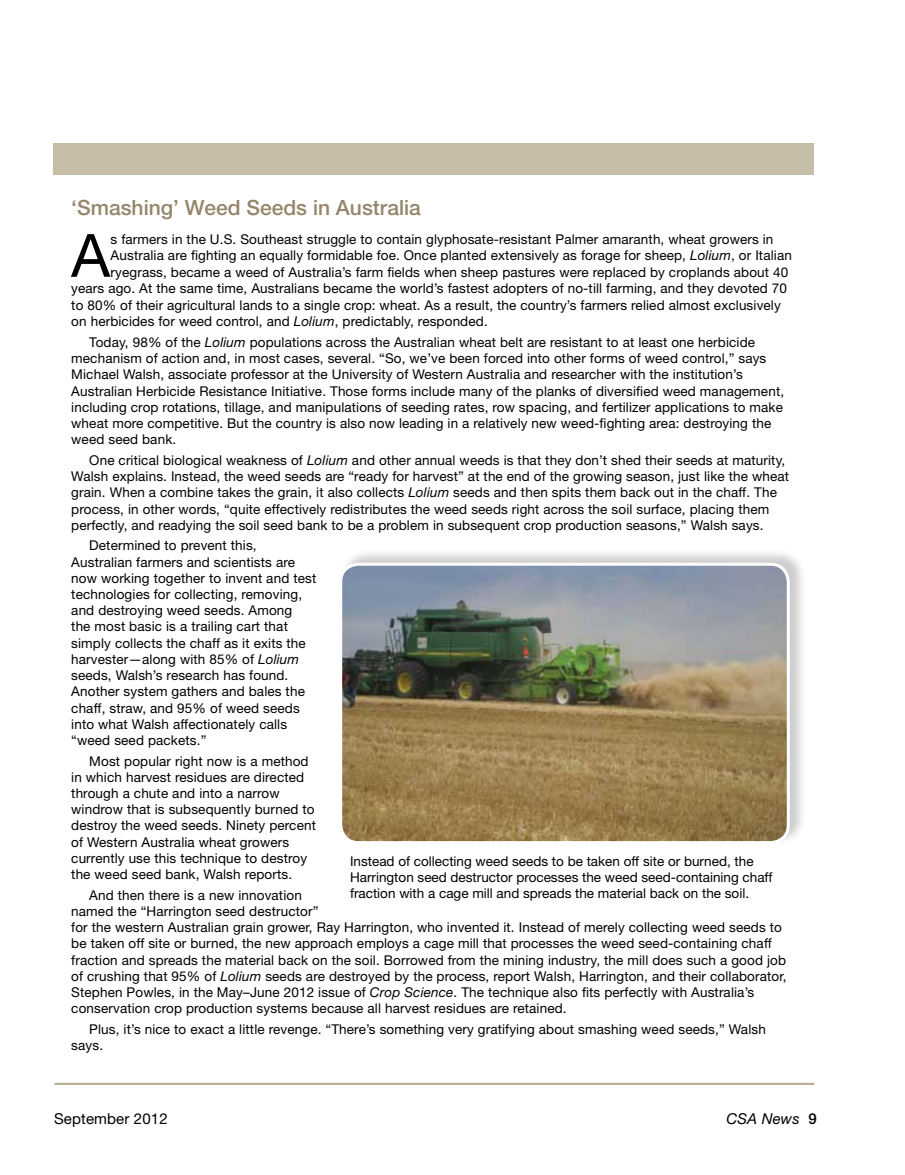
<style>
.page{position:relative;width:905px;height:1175px;background:#fff}
.page>*{position:absolute;margin:0;border:0;box-sizing:border-box;transform-origin:0 0}
.t1{font:59.7px "Helvetica Neue LT Std";color:#000}
.t2{font:500 21px "Helvetica Neue LT Std";color:#93866b}
.t3{font:15px "Helvetica Neue LT Std";letter-spacing:.01em;color:#000}
.t4{font:italic 15px "Helvetica Neue LT Std";letter-spacing:.01em;color:#000}
.t5{font:13.5px/16.2px "Helvetica Neue LT Std";letter-spacing:.01em;color:#000}
.s1{font-style:italic}
.s2{font-weight:500;font-style:normal}
</style>
<div class="page">
<div style="left:53px;top:143px;width:761px;height:32px;background:#c6bda8"></div>
<hr style="left:55px;top:1082px;width:759px;height:3px;background:#bbb199">
<div style="left:339px;top:548px;width:467px;height:298px;background:#000;opacity:.2"></div>
<img style="left:341px;top:564px;width:447px;height:278px">
<div style="left:339px;top:563px;width:450px;height:281px;border:3px solid #fff;border-radius:18px"></div>
<h2 class="t2" style="left:71px;top:195px;width:351px">‘Smashing’ Weed Seeds in Australia</h2>
<h1 class="t1" style="left:71px;top:220px;width:40px">A</h1>
<p class="t5" style="left:111px;top:231px;width:664px">s farmers in the U.S. Southeast struggle to contain glyphosate-resistant Palmer amaranth, wheat growers in</p>
<p class="t5" style="left:111px;top:247px;width:682px">Australia are fighting an equally formidable foe. Once planted extensively as forage for sheep, <span class="s1">Lolium</span>, or Italian</p>
<p class="t5" style="left:111px;top:264px;width:679px">ryegrass, became a weed of Australia’s farm fields when sheep pastures were replaced by croplands about 40</p>
<p class="t5" style="left:71px;top:280px;width:717px">years ago. At the same time, Australians became the world’s fastest adopters of no-till farming, and they devoted 70</p>
<p class="t5" style="left:71px;top:297px;width:711px">to 80% of their agricultural lands to a single crop: wheat. As a result, the country’s farmers relied almost exclusively</p>
<p class="t5" style="left:71px;top:313px;width:418px">on herbicides for weed control, and <span class="s1">Lolium</span>, predictably, responded.</p>
<p class="t5" style="left:71px;top:334px;width:714px;text-indent:18px">Today, 98% of the <span class="s1">Lolium</span> populations across the Australian wheat belt are resistant to at least one herbicide mechanism of action and, in most cases, several. “So, we’ve been forced into other forms of weed control,” says Michael Walsh, associate professor at the University of Western Australia and researcher with the institution’s Australian Herbicide Resistance Initiative. Those forms include many of the planks of diversified weed management, including crop rotations, tillage, and manipulations of seeding rates, row spacing, and fertilizer applications to make wheat more competitive. But the country is also now leading in a relatively new weed-fighting area: destroying the weed seed bank.</p>
<p class="t5" style="left:71px;top:452px;width:719px;text-indent:18px">One critical biological weakness of <span class="s1">Lolium</span> and other annual weeds is that they don’t shed their seeds at maturity, Walsh explains. Instead, the weed seeds are “ready for harvest” at the end of the growing season, just like the wheat grain. When a combine takes the grain, it also collects <span class="s1">Lolium</span> seeds and then spits them back out in the chaff. The process, in other words, “quite effectively redistributes the weed seeds right across the soil surface, placing them perfectly, and readying the soil seed bank to be a problem in subsequent crop production seasons,” Walsh says.</p>
<p class="t5" style="left:71px;top:537px;width:246px;text-indent:18px">Determined to prevent this, Australian farmers and scientists are now working together to invent and test technologies for collecting, removing, and destroying weed seeds. Among<br>the most basic is a trailing cart that simply collects the chaff as it exits the harvester—along with 85% of <span class="s1">Lolium </span>seeds, Walsh’s research has found.<br>Another system gathers and bales the chaff, straw, and 95% of weed seeds into what Walsh affectionately calls “weed seed packets.”</p>
<p class="t5" style="left:71px;top:752px;width:246px;text-indent:18px">Most popular right now is a method in which harvest residues are directed through a chute and into a narrow windrow that is subsequently burned to destroy the weed seeds. Ninety percent of Western Australia wheat growers currently use this technique to destroy the weed seed bank, Walsh reports.</p>
<p class="t5" style="left:71px;top:886px;width:716px;text-indent:18px">And then there is a new innovation<br>named the “Harrington seed destructor”<br>for the western Australian grain grower, Ray Harrington, who invented it. Instead of merely collecting weed seeds to be taken off site or burned, the new approach employs a cage mill that processes the weed seed-containing chaff fraction and spreads the material back on the soil. Borrowed from the mining industry, the mill does such a good job of crushing that 95% of <span class="s1">Lolium</span> seeds are destroyed by the process, report Walsh, Harrington, and their collaborator, Stephen Powles, in the May–June 2012 issue of <span class="s1">Crop Science</span>. The technique also fits perfectly with Australia’s conservation crop production systems because all harvest residues are retained.</p>
<p class="t5" style="left:71px;top:1020px;width:696px;text-indent:18px">Plus, it’s nice to exact a little revenge. “There’s something very gratifying about smashing weed seeds,” Walsh says.</p>
<p class="t5" style="left:350px;top:853px;width:424px;line-height:15.8px">Instead of collecting weed seeds to be taken off site or burned, the<br>Harrington seed destructor processes the weed seed-containing chaff fraction with a cage mill and spreads the material back on the soil.</p>
<p class="t3" style="left:54px;top:1109px;width:115px">September 2012</p>
<p class="t4" style="left:726px;top:1109px;width:92px">CSA News <span class="s2">9</span></p>
</div>
